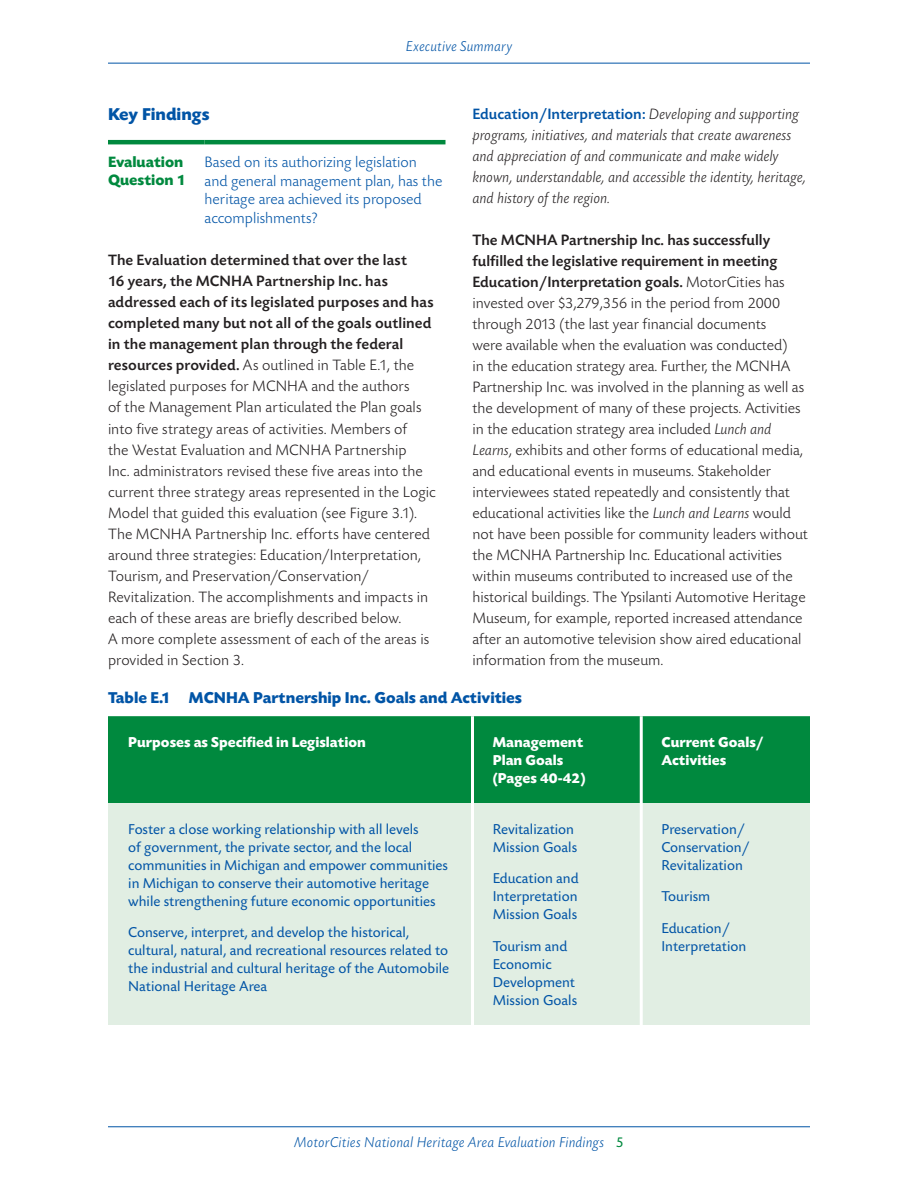
<style>
.page{position:relative;width:918px;height:1188px;background:#fff}
.page>*{position:absolute;margin:0;border:0;box-sizing:border-box;transform-origin:0 0}
.t1{font:700 18px "Today SBOP";color:#0154a6}
.t2{font:700 16.5px "Today SBOP";color:#0154a6}
.t3{font:300 15.75px/21px "Today SBOP";color:#231f20}
.t4{font:italic 300 15.75px/21px "Today SBOP";color:#231f20}
.t5{font:300 15.75px/18.8px "Today SBOP";color:#0154a6}
.t6{font:700 15.75px/18.8px "Today SBOP";color:#00893e}
.t7{font:15px/18px "Today SBOP";color:#0154a6}
.t8{font:700 15px/18px "Today SBOP";color:#fff}
.t9{font:italic 300 15px "Today SBOP";letter-spacing:.015em;color:#0154a6}
.s1{font-weight:500}
.s2{font-weight:500;font-style:normal;color:#0154a6}
.s3{font-style:italic}
.s4{font-weight:400;font-style:normal;color:#00893e}
</style>
<div class="page">
<hr style="left:108px;top:1126px;width:702px;height:1px;background:#0154a6">
<hr style="left:108px;top:63px;width:702px;height:1px;background:#0154a6">
<hr style="left:108px;top:140px;width:97px;height:4px;background:#00893e">
<hr style="left:205px;top:140px;width:241px;height:4px;background:#00893e">
<div style="left:108px;top:716px;width:702px;height:87px;background:#00893e"></div>
<div style="left:108px;top:803px;width:702px;height:222px;background:#e1eee3"></div>
<hr style="left:471px;top:716px;width:3px;height:87px;background:#fff">
<hr style="left:640px;top:716px;width:3px;height:87px;background:#fff">
<hr style="left:471px;top:803px;width:3px;height:222px;background:#fff">
<hr style="left:640px;top:803px;width:3px;height:222px;background:#fff">
<p class="t9" style="left:406px;top:38px;width:108px">Executive Summary</p>
<p class="t1" style="left:108px;top:105px;width:103px">Key Findings</p>
<p class="t6" style="left:108px;top:152px;width:80px">Evaluation<br>Question 1</p>
<p class="t5" style="left:205px;top:153px;width:239px">Based on its authorizing legislation and general management plan, has the heritage area achieved its proposed accomplishments?</p>
<p class="t3" style="left:108px;top:250px;width:329px"><span class="s1">The Evaluation determined that over the last<br>16 years, the MCNHA Partnership Inc. has addressed each of its legislated purposes and has completed many but not all of the goals outlined in the management plan through the federal resources provided.</span> As outlined in Table E.1, the legislated purposes for MCNHA and the authors<br>of the Management Plan articulated the Plan goals into five strategy areas of activities. Members of<br>the Westat Evaluation and MCNHA Partnership<br>Inc. administrators revised these five areas into the current three strategy areas represented in the Logic Model that guided this evaluation (see Figure 3.1).<br>The MCNHA Partnership Inc. efforts have centered around three strategies: Education/Interpretation, Tourism, and Preservation/Conservation/ Revitalization. The accomplishments and impacts in each of these areas are briefly described below.<br>A more complete assessment of each of the areas is provided in Section 3.</p>
<p class="t4" style="left:473px;top:104px;width:335px"><span class="s2">Education/Interpretation:</span> Developing and supporting programs, initiatives, and materials that create awareness and appreciation of and communicate and make widely known, understandable, and accessible the identity, heritage, and history of the region.</p>
<p class="t3" style="left:473px;top:230px;width:337px"><span class="s1">The MCNHA Partnership Inc. has successfully fulfilled the legislative requirement in meeting Education/Interpretation goals.</span> MotorCities has invested over $3,279,356 in the period from 2000 through 2013 (the last year financial documents<br>were available when the evaluation was conducted)<br>in the education strategy area. Further, the MCNHA Partnership Inc. was involved in the planning as well as the development of many of these projects. Activities in the education strategy area included <span class="s3">Lunch and Learns</span>, exhibits and other forms of educational media, and educational events in museums. Stakeholder interviewees stated repeatedly and consistently that educational activities like the <span class="s3">Lunch and Learns</span> would not have been possible for community leaders without the MCNHA Partnership Inc. Educational activities within museums contributed to increased use of the historical buildings. The Ypsilanti Automotive Heritage Museum, for example, reported increased attendance after an automotive television show aired educational information from the museum.</p>
<p class="t2" style="left:108px;top:689px;width:416px">Table E.1 MCNHA Partnership Inc. Goals and Activities</p>
<p class="t8" style="left:128px;top:733px;width:239px">Purposes as Specified in Legislation</p>
<p class="t8" style="left:493px;top:733px;width:94px">Management<br>Plan Goals (Pages 40-42)</p>
<p class="t8" style="left:662px;top:733px;width:104px">Current Goals/<br>Activities</p>
<p class="t7" style="left:128px;top:820px;width:321px">Foster a close working relationship with all levels<br>of government, the private sector, and the local communities in Michigan and empower communities in Michigan to conserve their automotive heritage while strengthening future economic opportunities</p>
<p class="t7" style="left:128px;top:924px;width:322px">Conserve, interpret, and develop the historical, cultural, natural, and recreational resources related to the industrial and cultural heritage of the Automobile National Heritage Area</p>
<p class="t7" style="left:493px;top:820px;width:86px">Revitalization<br>Mission Goals</p>
<p class="t7" style="left:493px;top:870px;width:87px;text-align:justify">Education and Interpretation Mission Goals</p>
<p class="t7" style="left:493px;top:937px;width:86px">Tourism and<br>Economic<br>Development<br>Mission Goals</p>
<p class="t7" style="left:662px;top:820px;width:90px">Preservation/<br>Conservation/<br>Revitalization</p>
<p class="t7" style="left:662px;top:881px;width:70px;line-height:31.5px">Tourism<br>Education/</p>
<p class="t7" style="left:662px;top:937px;width:86px">Interpretation</p>
<p class="t9" style="left:294px;top:1135px;width:331px">MotorCities National Heritage Area Evaluation Findings <span class="s4">5</span></p>
</div>
